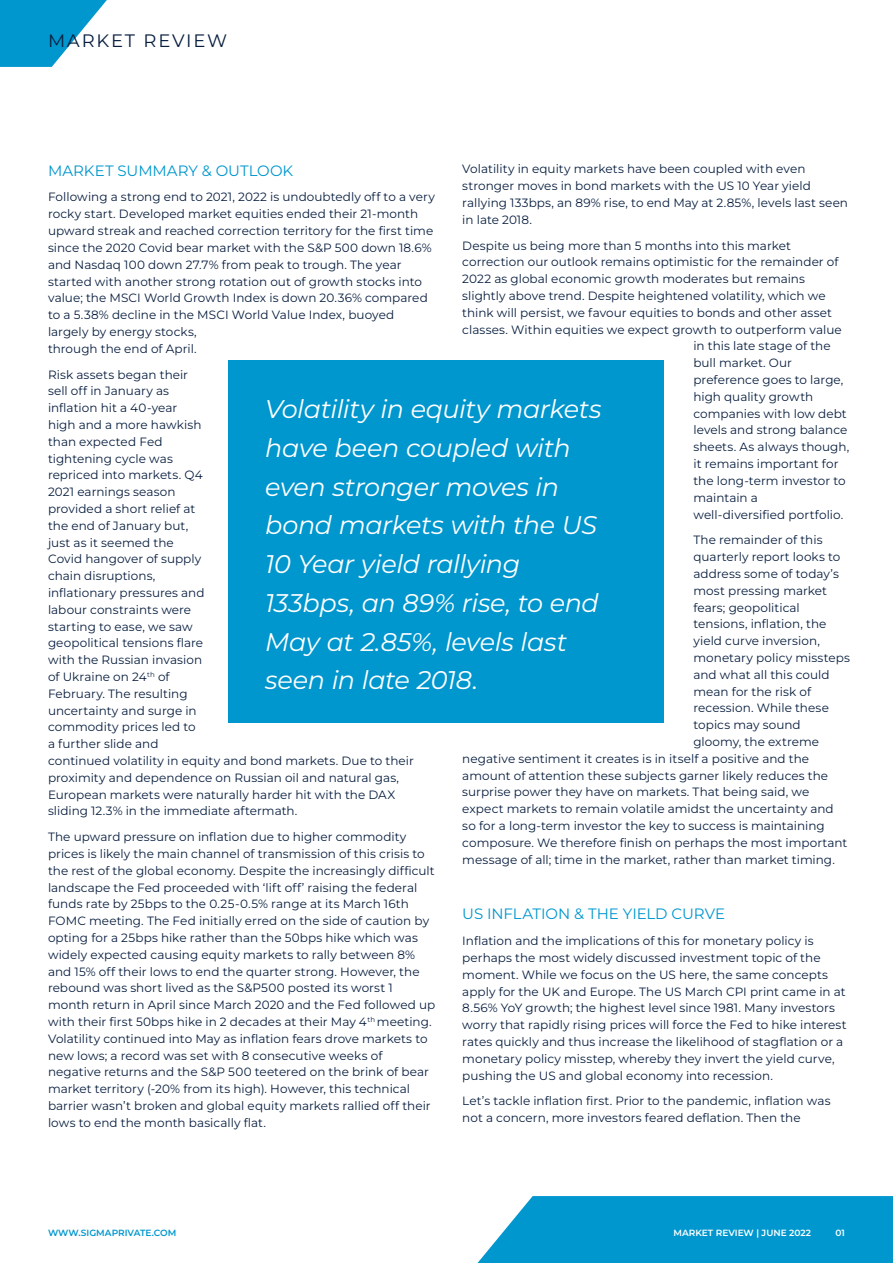
<style>
.page{position:relative;width:893px;height:1263px;background:#fff}
.page>*{position:absolute;margin:0;border:0;box-sizing:border-box;transform-origin:0 0}
.t1{font:italic 25.5px/38.7px "Montserrat";letter-spacing:-.015em;color:#fff}
.t2{font:18px "Montserrat";letter-spacing:.1em;color:#081e3f}
.t3{font:15px "Montserrat";color:#0097ce}
.t4{font:12px/16.8px "Montserrat";letter-spacing:.005em;color:#081e3f}
.t5{font:600 9px "Montserrat";color:#fff}
.t6{font:600 9px "Montserrat";color:#0097ce}
</style>
<div class="page">
<svg style="left:0;top:0;width:107px;height:67px"></svg>
<div style="left:229px;top:360px;width:435px;height:362px;background:#0097ce"></div>
<svg style="left:478px;top:1196px;width:415px;height:67px;background:#109dd1"></svg>
<h2 class="t2" style="left:48px;top:29px;width:181px">MARKET REVIEW</h2>
<p class="t4" style="left:462px;top:160px;width:387px">Volatility in equity markets have been coupled with even stronger moves in bond markets with the US 10 Year yield rallying 133bps, an 89% rise, to end May at 2.85%, levels last seen in late 2018.</p>
<p class="t4" style="left:462px;top:237px;width:330px">Despite us being more than 5 months into this market</p>
<p class="t4" style="left:462px;top:253px;width:378px">correction our outlook remains optimistic for the remainder of</p>
<p class="t4" style="left:462px;top:270px;width:344px">2022 as global economic growth moderates but remains</p>
<p class="t4" style="left:462px;top:287px;width:365px">slightly above trend. Despite heightened volatility, which we</p>
<p class="t4" style="left:462px;top:304px;width:371px">think will persist, we favour equities to bonds and other asset</p>
<p class="t4" style="left:462px;top:321px;width:381px">classes. Within equities we expect growth to outperform value</p>
<p class="t4" style="left:693px;top:337px;width:139px">in this late stage of the</p>
<p class="t4" style="left:693px;top:354px;width:100px">bull market. Our</p>
<p class="t4" style="left:693px;top:371px;width:152px">preference goes to large,</p>
<p class="t4" style="left:693px;top:388px;width:121px">high quality growth</p>
<p class="t4" style="left:693px;top:405px;width:155px">companies with low debt</p>
<p class="t4" style="left:693px;top:421px;width:156px">levels and strong balance</p>
<p class="t4" style="left:693px;top:438px;width:157px">sheets. As always though,</p>
<p class="t4" style="left:693px;top:455px;width:147px">it remains important for</p>
<p class="t4" style="left:693px;top:472px;width:154px">the long-term investor to</p>
<p class="t4" style="left:693px;top:489px;width:66px">maintain a</p>
<p class="t4" style="left:693px;top:505px;width:151px">well-diversified portfolio.</p>
<p class="t4" style="left:693px;top:531px;width:131px">The remainder of this</p>
<p class="t4" style="left:693px;top:548px;width:149px">quarterly report looks to</p>
<p class="t4" style="left:693px;top:565px;width:147px">address some of today’s</p>
<p class="t4" style="left:693px;top:582px;width:135px">most pressing market</p>
<p class="t4" style="left:693px;top:598px;width:108px">fears; geopolitical</p>
<p class="t4" style="left:693px;top:615px;width:135px">tensions, inflation, the</p>
<p class="t4" style="left:693px;top:632px;width:128px">yield curve inversion,</p>
<p class="t4" style="left:693px;top:649px;width:158px">monetary policy missteps</p>
<p class="t4" style="left:693px;top:666px;width:138px">and what all this could</p>
<p class="t4" style="left:693px;top:682px;width:119px">mean for the risk of</p>
<p class="t4" style="left:693px;top:699px;width:137px">recession. While these</p>
<p class="t4" style="left:693px;top:716px;width:109px">topics may sound</p>
<p class="t4" style="left:693px;top:733px;width:127px">gloomy, the extreme</p>
<p class="t4" style="left:462px;top:750px;width:348px">negative sentiment it creates is in itself a positive and the</p>
<p class="t4" style="left:462px;top:766px;width:367px">amount of attention these subjects garner likely reduces the</p>
<p class="t4" style="left:462px;top:783px;width:349px">surprise power they have on markets. That being said, we</p>
<p class="t4" style="left:462px;top:800px;width:373px">expect markets to remain volatile amidst the uncertainty and</p>
<p class="t4" style="left:462px;top:817px;width:364px">so for a long-term investor the key to success is maintaining</p>
<p class="t4" style="left:462px;top:834px;width:387px">composure. We therefore finish on perhaps the most important</p>
<p class="t4" style="left:462px;top:850px;width:374px">message of all; time in the market, rather than market timing.</p>
<p class="t3" style="left:48px;top:160px;width:247px">MARKET SUMMARY &amp; OUTLOOK</p>
<p class="t4" style="left:48px;top:188px;width:388px">Following a strong end to 2021, 2022 is undoubtedly off to a very rocky start. Developed market equities ended their 21-month upward streak and reached correction territory for the first time since the 2020 Covid bear market with the S&amp;P 500 down 18.6% and Nasdaq 100 down 27.7% from peak to trough. The year started with another strong rotation out of growth stocks into value; the MSCI World Growth Index is down 20.36% compared to a 5.38% decline in the MSCI World Value Index, buoyed largely by energy stocks,<br>through the end of April.</p>
<p class="t4" style="left:48px;top:365px;width:367px">Risk assets began their<br>sell off in January as<br>inflation hit a 40-year<br>high and a more hawkish<br>than expected Fed<br>tightening cycle was<br>repriced into markets. Q4<br>2021 earnings season<br>provided a short relief at<br>the end of January but,<br>just as it seemed the<br>Covid hangover of supply<br>chain disruptions,<br>inflationary pressures and<br>labour constraints were<br>starting to ease, we saw<br>geopolitical tensions flare<br>with the Russian invasion<br>of Ukraine on 24<sup>th</sup> of<br>February. The resulting<br>uncertainty and surge in<br>commodity prices led to<br>a further slide and<br>continued volatility in equity and bond markets. Due to their proximity and dependence on Russian oil and natural gas,<br>European markets were naturally harder hit with the DAX sliding 12.3% in the immediate aftermath.</p>
<p class="t4" style="left:48px;top:828px;width:389px">The upward pressure on inflation due to higher commodity prices is likely the main channel of transmission of this crisis to the rest of the global economy. Despite the increasingly difficult landscape the Fed proceeded with ‘lift off’ raising the federal funds rate by 25bps to the 0.25-0.5% range at its March 16th FOMC meeting. The Fed initially erred on the side of caution by opting for a 25bps hike rather than the 50bps hike which was widely expected causing equity markets to rally between 8% and 15% off their lows to end the quarter strong. However, the rebound was short lived as the S&amp;P500 posted its worst 1 month return in April since March 2020 and the Fed followed up with their first 50bps hike in 2 decades at their May 4<sup>th</sup> meeting.<br>Volatility continued into May as inflation fears drove markets to new lows; a record was set with 8 consecutive weeks of negative returns and the S&amp;P 500 teetered on the brink of bear market territory (-20% from its high). However, this technical barrier wasn’t broken and global equity markets rallied off their lows to end the month basically flat.</p>
<h1 class="t1" style="left:265px;top:389px;width:338px">Volatility in equity markets have been coupled with even stronger moves in bond markets with the US<br>10 Year yield rallying<br>133bps, an 89% rise, to end<br>May at 2.85%, levels last seen in late 2018.</h1>
<p class="t3" style="left:462px;top:904px;width:264px">US INFLATION &amp; THE YIELD CURVE</p>
<p class="t4" style="left:462px;top:932px;width:386px">Inflation and the implications of this for monetary policy is perhaps the most widely discussed investment topic of the moment. While we focus on the US here, the same concepts apply for the UK and Europe. The US March CPI print came in at 8.56% YoY growth; the highest level since 1981. Many investors worry that rapidly rising prices will force the Fed to hike interest rates quickly and thus increase the likelihood of stagflation or a monetary policy misstep, whereby they invert the yield curve, pushing the US and global economy into recession.</p>
<p class="t4" style="left:462px;top:1092px;width:370px">Let’s tackle inflation first. Prior to the pandemic, inflation was not a concern, more investors feared deflation. Then the</p>
<p class="t6" style="left:48px;top:1226px;width:130px">WWW.SIGMAPRIVATE.COM</p>
<p class="t5" style="left:835px;top:1227px;width:11px">01</p>
<p class="t5" style="left:673px;top:1227px;width:139px">MARKET REVIEW | JUNE 2022</p>
</div>
